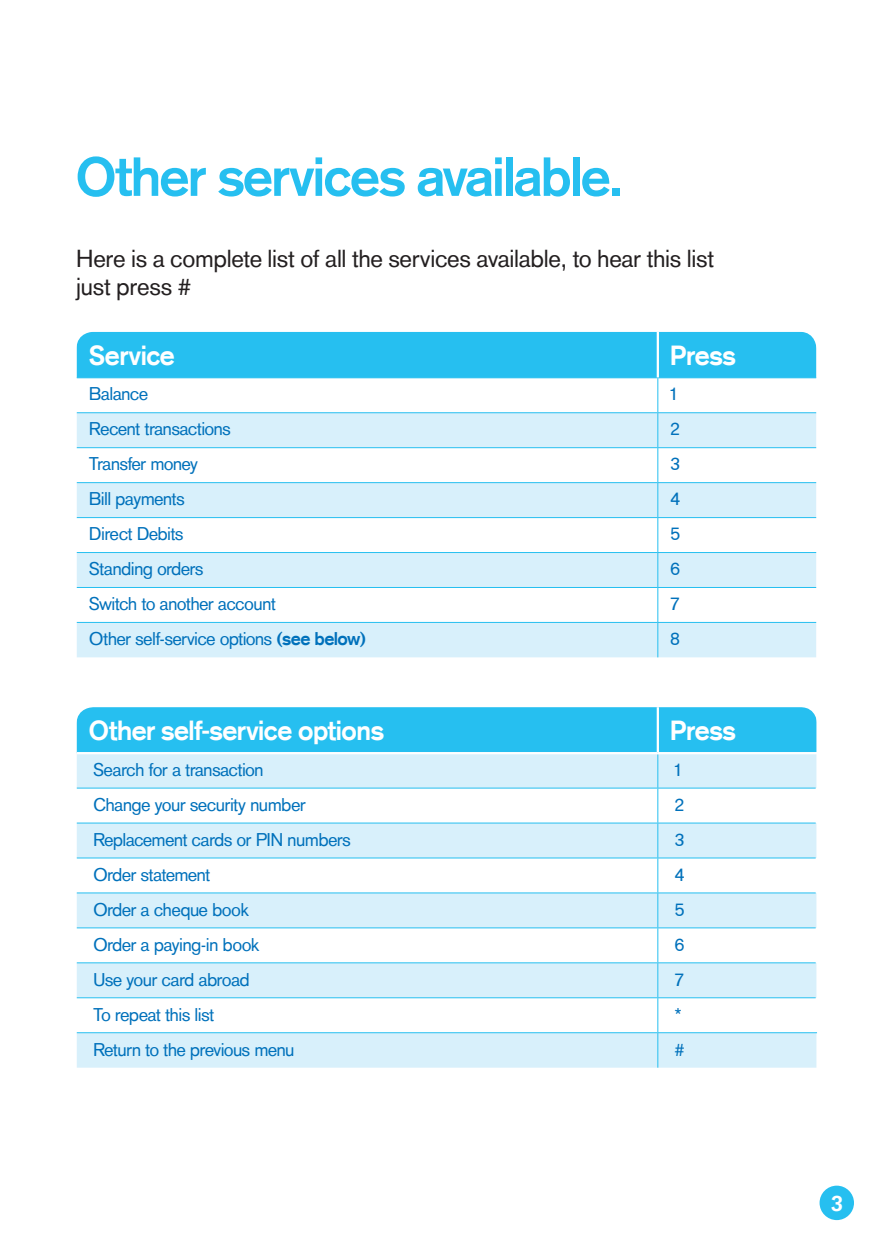
<style>
.page{position:relative;width:893px;height:1259px;background:#fff}
.page>*{position:absolute;margin:0;border:0;box-sizing:border-box;transform-origin:0 0}
.Page_Heading_18_21{font:700 54px "Basic Commercialfor TSB";color:#26bff0}
.Table_Heading_9_10_W{font:700 27px "Basic Commercialfor TSB";letter-spacing:.01em;color:#fff}
.Body_Copy_8_9_5{font:24px/28.5px "Basic Commercialfor TSB";letter-spacing:.015em;color:#231f20}
.t1{font:700 21.9px "Basic Commercialfor TSB";color:#fff}
.Table_body_copy_6_8{font:18px "Basic Commercialfor TSB";letter-spacing:-.01em;color:#0071bb}
.s1{font-weight:700}
</style>
<div class="page">
<div style="left:77px;top:332px;width:739px;height:45px;background:#26bff0"></div>
<svg style="left:77px;top:413px;width:739px;height:244px;fill:#d8f0fb"></svg>
<hr style="left:77px;top:377px;width:581px;height:1px;background:#26bff0">
<hr style="left:658px;top:377px;width:158px;height:1px;background:#26bff0">
<hr style="left:657px;top:378px;width:1px;height:34px;background:#26bff0">
<hr style="left:77px;top:412px;width:581px;height:1px;background:#26bff0">
<hr style="left:658px;top:412px;width:158px;height:1px;background:#26bff0">
<hr style="left:657px;top:413px;width:1px;height:34px;background:#26bff0">
<hr style="left:77px;top:447px;width:581px;height:1px;background:#26bff0">
<hr style="left:658px;top:447px;width:158px;height:1px;background:#26bff0">
<hr style="left:657px;top:448px;width:1px;height:34px;background:#26bff0">
<hr style="left:77px;top:482px;width:581px;height:1px;background:#26bff0">
<hr style="left:658px;top:482px;width:158px;height:1px;background:#26bff0">
<hr style="left:657px;top:483px;width:1px;height:34px;background:#26bff0">
<hr style="left:77px;top:517px;width:581px;height:1px;background:#26bff0">
<hr style="left:658px;top:517px;width:158px;height:1px;background:#26bff0">
<hr style="left:657px;top:518px;width:1px;height:34px;background:#26bff0">
<hr style="left:77px;top:552px;width:581px;height:1px;background:#26bff0">
<hr style="left:658px;top:552px;width:158px;height:1px;background:#26bff0">
<hr style="left:657px;top:553px;width:1px;height:34px;background:#26bff0">
<hr style="left:77px;top:587px;width:581px;height:1px;background:#26bff0">
<hr style="left:658px;top:587px;width:158px;height:1px;background:#26bff0">
<hr style="left:657px;top:588px;width:1px;height:34px;background:#26bff0">
<hr style="left:77px;top:622px;width:581px;height:1px;background:#26bff0">
<hr style="left:658px;top:622px;width:158px;height:1px;background:#26bff0">
<hr style="left:657px;top:623px;width:1px;height:34px;background:#26bff0">
<hr style="left:657px;top:332px;width:2px;height:45px;background:#fff">
<div style="left:77px;top:707px;width:739px;height:45px;background:#26bff0"></div>
<div style="left:77px;top:754px;width:739px;height:313px;background:#d8f0fb"></div>
<svg style="left:77px;top:788px;width:739px;height:244px"></svg>
<hr style="left:657px;top:707px;width:2px;height:45px;background:#fff">
<hr style="left:657px;top:1033px;width:1px;height:34px;background:#26bff0">
<hr style="left:658px;top:1032px;width:159px;height:1px;background:#26bff0">
<hr style="left:658px;top:997px;width:158px;height:1px;background:#26bff0">
<hr style="left:657px;top:823px;width:1px;height:34px;background:#26bff0">
<hr style="left:77px;top:997px;width:581px;height:1px;background:#26bff0">
<hr style="left:657px;top:893px;width:1px;height:34px;background:#26bff0">
<hr style="left:657px;top:963px;width:1px;height:34px;background:#26bff0">
<hr style="left:657px;top:998px;width:1px;height:34px;background:#26bff0">
<hr style="left:77px;top:1032px;width:581px;height:1px;background:#26bff0">
<hr style="left:657px;top:754px;width:1px;height:33px;background:#26bff0">
<hr style="left:77px;top:927px;width:581px;height:1px;background:#26bff0">
<hr style="left:77px;top:962px;width:581px;height:1px;background:#26bff0">
<hr style="left:77px;top:857px;width:581px;height:1px;background:#26bff0">
<hr style="left:77px;top:892px;width:581px;height:1px;background:#26bff0">
<hr style="left:77px;top:787px;width:581px;height:1px;background:#26bff0">
<hr style="left:77px;top:822px;width:581px;height:1px;background:#26bff0">
<hr style="left:657px;top:928px;width:1px;height:34px;background:#26bff0">
<hr style="left:658px;top:927px;width:158px;height:1px;background:#26bff0">
<hr style="left:658px;top:962px;width:158px;height:1px;background:#26bff0">
<hr style="left:657px;top:858px;width:1px;height:34px;background:#26bff0">
<hr style="left:658px;top:857px;width:158px;height:1px;background:#26bff0">
<hr style="left:658px;top:892px;width:158px;height:1px;background:#26bff0">
<hr style="left:657px;top:788px;width:1px;height:34px;background:#26bff0">
<hr style="left:658px;top:787px;width:158px;height:1px;background:#26bff0">
<hr style="left:658px;top:822px;width:158px;height:1px;background:#26bff0">
<div style="left:819px;top:1185px;width:35px;height:35px;background:#26bff0;border-radius:50%"></div>
<p class="Page_Heading_18_21" style="left:77px;top:145px;width:548px">Other services available.</p>
<p class="Body_Copy_8_9_5" style="left:77px;top:244px;width:639px">Here is a complete list of all the services available, to hear this list just press #</p>
<p class="Table_Heading_9_10_W" style="left:89px;top:339px;width:87px">Service</p>
<p class="Table_Heading_9_10_W" style="left:671px;top:339px;width:66px">Press</p>
<p class="Table_body_copy_6_8" style="left:89px;top:383px;width:60px">Balance</p>
<p class="Table_body_copy_6_8" style="left:671px;top:383px;width:7px">1</p>
<p class="Table_body_copy_6_8" style="left:89px;top:418px;width:143px">Recent transactions</p>
<p class="Table_body_copy_6_8" style="left:671px;top:418px;width:11px">2</p>
<p class="Table_body_copy_6_8" style="left:89px;top:453px;width:110px">Transfer money</p>
<p class="Table_body_copy_6_8" style="left:671px;top:453px;width:11px">3</p>
<p class="Table_body_copy_6_8" style="left:89px;top:488px;width:97px">Bill payments</p>
<p class="Table_body_copy_6_8" style="left:671px;top:488px;width:11px">4</p>
<p class="Table_body_copy_6_8" style="left:89px;top:523px;width:96px">Direct Debits</p>
<p class="Table_body_copy_6_8" style="left:671px;top:523px;width:11px">5</p>
<p class="Table_body_copy_6_8" style="left:89px;top:558px;width:116px">Standing orders</p>
<p class="Table_body_copy_6_8" style="left:671px;top:558px;width:11px">6</p>
<p class="Table_body_copy_6_8" style="left:89px;top:593px;width:188px">Switch to another account</p>
<p class="Table_body_copy_6_8" style="left:671px;top:593px;width:10px">7</p>
<p class="Table_body_copy_6_8" style="left:89px;top:628px;width:278px">Other self-service options <span class="s1">(see below)</span></p>
<p class="Table_body_copy_6_8" style="left:671px;top:628px;width:11px">8</p>
<p class="Table_Heading_9_10_W" style="left:89px;top:715px;width:296px">Other self-service options</p>
<p class="Table_Heading_9_10_W" style="left:671px;top:715px;width:66px">Press</p>
<p class="Table_body_copy_6_8" style="left:94px;top:759px;width:171px">Search for a transaction</p>
<p class="Table_body_copy_6_8" style="left:675px;top:759px;width:7px">1</p>
<p class="Table_body_copy_6_8" style="left:94px;top:794px;width:214px">Change your security number</p>
<p class="Table_body_copy_6_8" style="left:675px;top:794px;width:11px">2</p>
<p class="Table_body_copy_6_8" style="left:94px;top:829px;width:259px">Replacement cards or PIN numbers</p>
<p class="Table_body_copy_6_8" style="left:675px;top:829px;width:11px">3</p>
<p class="Table_body_copy_6_8" style="left:94px;top:864px;width:118px">Order statement</p>
<p class="Table_body_copy_6_8" style="left:675px;top:864px;width:11px">4</p>
<p class="Table_body_copy_6_8" style="left:94px;top:899px;width:157px">Order a cheque book</p>
<p class="Table_body_copy_6_8" style="left:675px;top:899px;width:11px">5</p>
<p class="Table_body_copy_6_8" style="left:94px;top:934px;width:167px">Order a paying-in book</p>
<p class="Table_body_copy_6_8" style="left:675px;top:934px;width:11px">6</p>
<p class="Table_body_copy_6_8" style="left:94px;top:969px;width:157px">Use your card abroad</p>
<p class="Table_body_copy_6_8" style="left:675px;top:969px;width:10px">7</p>
<p class="Table_body_copy_6_8" style="left:94px;top:1004px;width:122px">To repeat this list</p>
<p class="Table_body_copy_6_8" style="left:675px;top:1004px;width:8px">*</p>
<p class="Table_body_copy_6_8" style="left:94px;top:1039px;width:202px">Return to the previous menu</p>
<p class="Table_body_copy_6_8" style="left:675px;top:1039px;width:11px">#</p>
<p class="t1" style="left:831px;top:1190px;width:13px">3</p>
</div>
